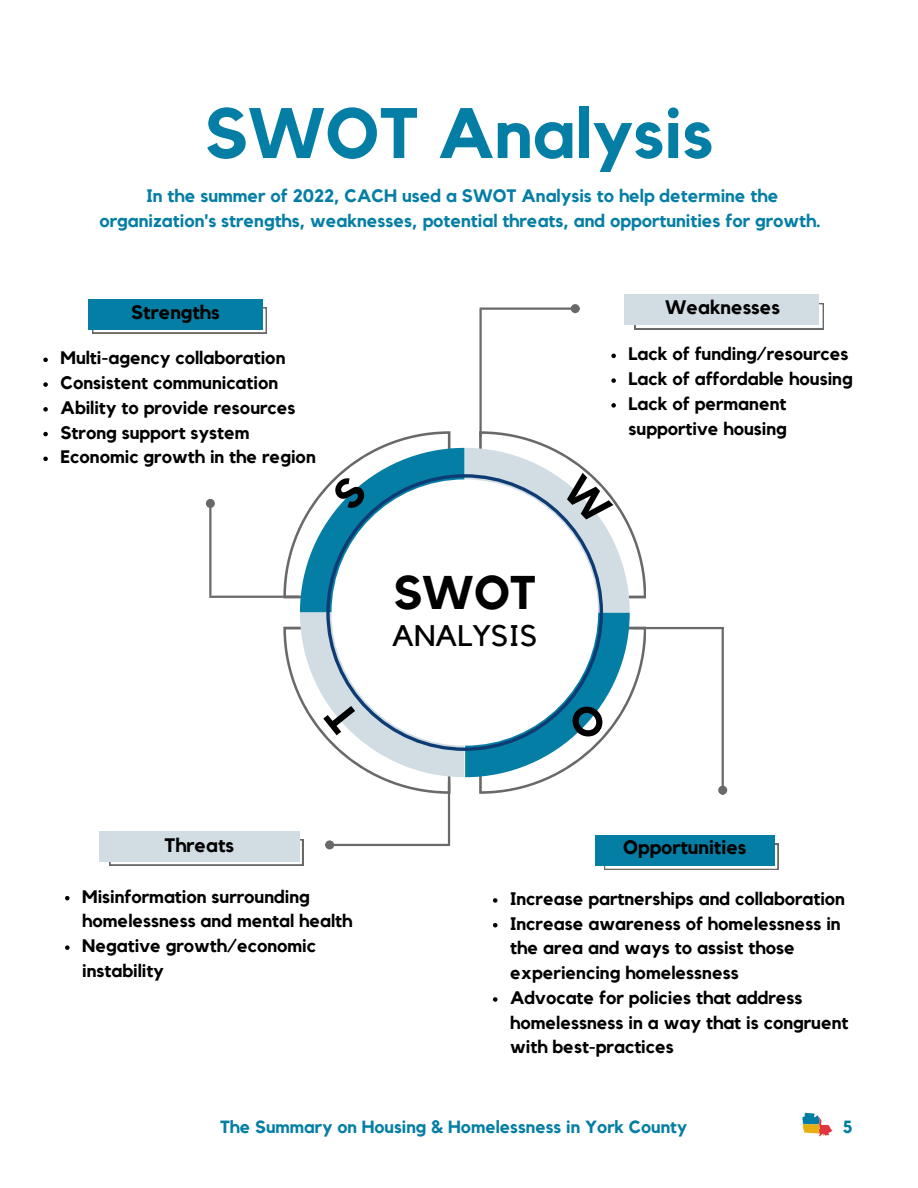
<style>
.page{position:relative;width:918px;height:1188px;background:#fff}
.page>*{position:absolute;margin:0;border:0;box-sizing:border-box;transform-origin:0 0}
.t1{font:700 70.5px "Kollektif";color:#047ea4}
.t2{font:700 47.1px "Kollektif";color:#000}
.t3{font:29.7px "Kollektif";color:#000}
.t4{font:700 19.5px "Kollektif";color:#000}
.t5{font:700 18px/24.8px "Kollektif";color:#000}
.t6{font:700 18px/24.8px "Kollektif";color:#047ea4;text-align:center}
.t7{font:700 17.55px "Kollektif";color:#047ea4}
</style>
<div class="page">
<hr style="left:334px;top:844px;width:116px;height:2px;background:#696968">
<div style="left:326px;top:842px;width:7px;height:6px;background:#696968;border-radius:50%"></div>
<div style="left:325px;top:840px;width:9px;height:9px;border:2px solid #696968;border-radius:50%"></div>
<hr style="left:480px;top:308px;width:91px;height:2px;background:#696968">
<div style="left:572px;top:305px;width:7px;height:7px;background:#696968;border-radius:50%"></div>
<div style="left:571px;top:304px;width:9px;height:9px;border:2px solid #696968;border-radius:50%"></div>
<hr style="left:448px;top:782px;width:2px;height:63px;background:#696968">
<hr style="left:479px;top:309px;width:3px;height:128px;background:#696968">
<svg style="left:92px;top:307px;width:175px;height:26px"></svg>
<svg style="left:604px;top:844px;width:174px;height:26px"></svg>
<svg style="left:110px;top:839px;width:193px;height:26px"></svg>
<svg style="left:635px;top:303px;width:189px;height:26px"></svg>
<div style="left:88px;top:299px;width:175px;height:30px;background:#047ea4"></div>
<div style="left:595px;top:835px;width:180px;height:30px;background:#047ea4"></div>
<div style="left:99px;top:831px;width:201px;height:30px;background:#d2dde3"></div>
<div style="left:624px;top:294px;width:194px;height:31px;background:#d2dde3"></div>
<svg style="left:493px;top:898px;width:4px;height:5px"></svg>
<svg style="left:493px;top:923px;width:4px;height:4px"></svg>
<svg style="left:493px;top:997px;width:4px;height:5px"></svg>
<svg style="left:611px;top:354px;width:5px;height:4px"></svg>
<svg style="left:611px;top:378px;width:5px;height:5px"></svg>
<svg style="left:611px;top:403px;width:5px;height:5px"></svg>
<svg style="left:65px;top:896px;width:5px;height:4px"></svg>
<svg style="left:65px;top:945px;width:5px;height:5px"></svg>
<svg style="left:43px;top:358px;width:5px;height:4px"></svg>
<svg style="left:43px;top:382px;width:5px;height:5px"></svg>
<svg style="left:43px;top:407px;width:5px;height:5px"></svg>
<svg style="left:43px;top:432px;width:5px;height:4px"></svg>
<svg style="left:43px;top:457px;width:5px;height:4px"></svg>
<hr style="left:722px;top:627px;width:2px;height:159px;background:#696968">
<div style="left:719px;top:787px;width:7px;height:7px;background:#696968;border-radius:50%"></div>
<div style="left:718px;top:786px;width:9px;height:9px;border:2px solid #696968;border-radius:50%"></div>
<hr style="left:634px;top:627px;width:90px;height:2px;background:#696968">
<hr style="left:209px;top:507px;width:2px;height:89px;background:#696968">
<div style="left:207px;top:500px;width:7px;height:7px;background:#696968;border-radius:50%"></div>
<div style="left:206px;top:499px;width:9px;height:9px;border:2px solid #696968;border-radius:50%"></div>
<hr style="left:209px;top:596px;width:90px;height:2px;background:#696968">
<img style="left:802px;top:1112px;width:31px;height:25px">
<svg style="left:283px;top:431px;width:363px;height:363px"></svg>
<p class="t1" style="left:205px;top:101px;width:510px">SWOT Analysis</p>
<p class="t6" style="left:99px;top:184px;width:723px">In the summer of 2022, CACH used a SWOT Analysis to help determine the organization's strengths, weaknesses, potential threats, and opportunities for growth.</p>
<p class="t4" style="left:131px;top:303px;width:90px">Strengths</p>
<p class="t5" style="left:61px;top:346px;width:226px">Multi-agency collaboration</p>
<p class="t5" style="left:61px;top:371px;width:219px">Consistent communication</p>
<p class="t5" style="left:61px;top:396px;width:237px">Ability to provide resources</p>
<p class="t5" style="left:61px;top:421px;width:191px">Strong support system</p>
<p class="t5" style="left:61px;top:445px;width:257px">Economic growth in the region</p>
<p class="t2" style="left:393px;top:570px;width:144px">SWOT</p>
<p class="t3" style="left:392px;top:622px;width:147px">ANALYSIS</p>
<p class="t4" style="left:665px;top:298px;width:116px">Weaknesses</p>
<p class="t5" style="left:629px;top:342px;width:221px">Lack of funding/resources</p>
<p class="t5" style="left:629px;top:367px;width:226px">Lack of affordable housing</p>
<p class="t5" style="left:629px;top:392px;width:160px">Lack of permanent supportive housing</p>
<p class="t4" style="left:165px;top:836px;width:71px">Threats</p>
<p class="t5" style="left:82px;top:885px;width:272px">Misinformation surrounding homelessness and mental health</p>
<p class="t5" style="left:82px;top:934px;width:235px">Negative growth/economic instability</p>
<p class="t4" style="left:623px;top:838px;width:125px">Opportunities</p>
<p class="t5" style="left:510px;top:887px;width:336px">Increase partnerships and collaboration</p>
<p class="t5" style="left:510px;top:912px;width:332px">Increase awareness of homelessness in the area and ways to assist those experiencing homelessness</p>
<p class="t5" style="left:510px;top:986px;width:340px">Advocate for policies that address homelessness in a way that is congruent with best-practices</p>
<p class="t7" style="left:220px;top:1119px;width:469px">The Summary on Housing &amp; Homelessness in York County</p>
<p class="t7" style="left:843px;top:1119px;width:11px">5</p>
</div>
